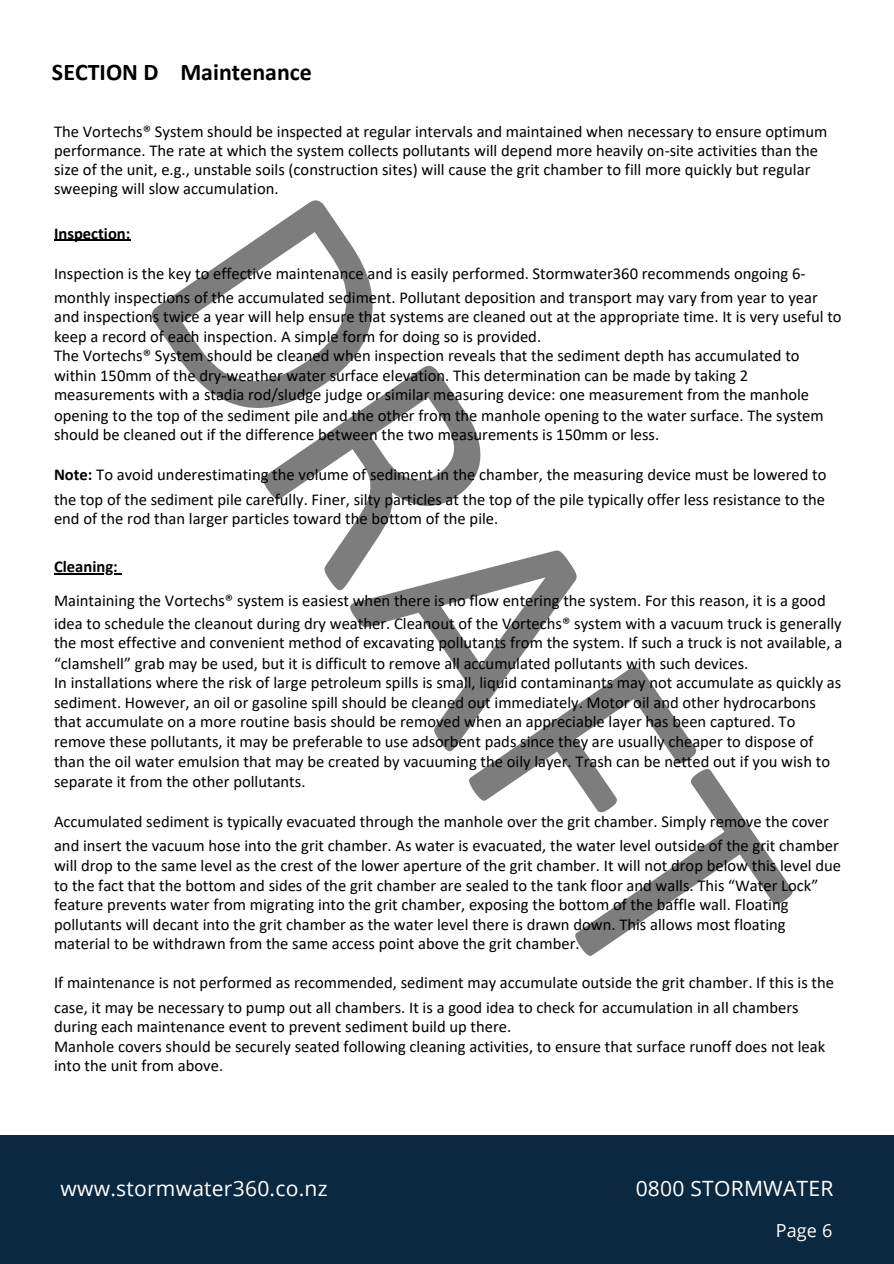
<style>
.page{position:relative;width:894px;height:1264px;background:#fff}
.page>*{position:absolute;margin:0;border:0;box-sizing:border-box;transform-origin:0 0}
.t1{font:325.8px "Calibri";color:#000}
.t2{font:700 24px "Calibri";color:#000}
.t3{font:21px "Open Sans";letter-spacing:.01em;color:#fff}
.t4{font:18px "Open Sans";color:#fff}
.t5{font:16.5px/19.2px "Calibri";color:#000}
.t6{font:700 16.5px "Calibri";color:#000}
.s1{font-weight:700}
</style>
<div class="page">
<hr style="left:54px;top:239px;width:76px;height:2px;background:#000">
<div style="left:0;top:1135px;width:893px;height:128px;background:#0a2840"></div>
<hr style="left:54px;top:573px;width:64px;height:1px;background:#000">
<h3 class="t2" style="left:52px;top:62px;width:261px">SECTION D Maintenance</h3>
<p class="t5" style="left:54px;top:123px;width:774px">The Vortechs® System should be inspected at regular intervals and maintained when necessary to ensure optimum performance. The rate at which the system collects pollutants will depend more heavily on-site activities than the size of the unit, e.g., unstable soils (construction sites) will cause the grit chamber to fill more quickly but regular sweeping will slow accumulation.</p>
<h4 class="t6" style="left:54px;top:227px;width:78px">Inspection:</h4>
<p class="t5" style="left:54px;top:265px;width:752px">Inspection is the key to effective maintenance and is easily performed. Stormwater360 recommends ongoing 6-</p>
<p class="t5" style="left:54px;top:289px;width:765px">monthly inspections of the accumulated sediment. Pollutant deposition and transport may vary from year to year</p>
<p class="t5" style="left:54px;top:308px;width:788px">and inspections twice a year will help ensure that systems are cleaned out at the appropriate time. It is very useful to</p>
<p class="t5" style="left:54px;top:328px;width:488px">keep a record of each inspection. A simple form for doing so is provided.</p>
<p class="t5" style="left:54px;top:347px;width:746px">The Vortechs® System should be cleaned when inspection reveals that the sediment depth has accumulated to</p>
<p class="t5" style="left:54px;top:367px;width:695px">within 150mm of the dry-weather water surface elevation. This determination can be made by taking 2</p>
<p class="t5" style="left:54px;top:387px;width:756px">measurements with a stadia rod/sludge judge or similar measuring device: one measurement from the manhole</p>
<p class="t5" style="left:54px;top:407px;width:770px">opening to the top of the sediment pile and the other from the manhole opening to the water surface. The system</p>
<p class="t5" style="left:54px;top:426px;width:606px">should be cleaned out if the difference between the two measurements is 150mm or less.</p>
<p class="t5" style="left:54px;top:466px;width:773px"><span class="s1">Note:</span> To avoid underestimating the volume of sediment in the chamber, the measuring device must be lowered to</p>
<p class="t5" style="left:54px;top:491px;width:772px">the top of the sediment pile carefully. Finer, silty particles at the top of the pile typically offer less resistance to the</p>
<p class="t5" style="left:54px;top:510px;width:445px">end of the rod than larger particles toward the bottom of the pile.</p>
<h4 class="t6" style="left:54px;top:559px;width:65px">Cleaning:</h4>
<p class="t5" style="left:54px;top:592px;width:773px">Maintaining the Vortechs® system is easiest when there is no flow entering the system. For this reason, it is a good</p>
<p class="t5" style="left:54px;top:615px;width:789px">idea to schedule the cleanout during dry weather. Cleanout of the Vortechs® system with a vacuum truck is generally</p>
<p class="t5" style="left:54px;top:634px;width:789px">the most effective and convenient method of excavating pollutants from the system. If such a truck is not available, a</p>
<p class="t5" style="left:54px;top:655px;width:695px">“clamshell” grab may be used, but it is difficult to remove all accumulated pollutants with such devices.</p>
<p class="t5" style="left:54px;top:674px;width:788px">In installations where the risk of large petroleum spills is small, liquid contaminants may not accumulate as quickly as</p>
<p class="t5" style="left:54px;top:694px;width:763px">sediment. However, an oil or gasoline spill should be cleaned out immediately. Motor oil and other hydrocarbons</p>
<p class="t5" style="left:54px;top:713px;width:742px">that accumulate on a more routine basis should be removed when an appreciable layer has been captured. To</p>
<p class="t5" style="left:54px;top:733px;width:760px">remove these pollutants, it may be preferable to use adsorbent pads since they are usually cheaper to dispose of</p>
<p class="t5" style="left:54px;top:752px;width:777px">than the oil water emulsion that may be created by vacuuming the oily layer. Trash can be netted out if you wish to</p>
<p class="t5" style="left:54px;top:773px;width:253px">separate it from the other pollutants.</p>
<p class="t5" style="left:54px;top:813px;width:776px">Accumulated sediment is typically evacuated through the manhole over the grit chamber. Simply remove the cover</p>
<p class="t5" style="left:54px;top:837px;width:786px">and insert the vacuum hose into the grit chamber. As water is evacuated, the water level outside of the grit chamber</p>
<p class="t5" style="left:54px;top:856px;width:788px">will drop to the same level as the crest of the lower aperture of the grit chamber. It will not drop below this level due</p>
<p class="t5" style="left:54px;top:877px;width:765px">to the fact that the bottom and sides of the grit chamber are sealed to the tank floor and walls. This “Water Lock”</p>
<p class="t5" style="left:54px;top:896px;width:735px">feature prevents water from migrating into the grit chamber, exposing the bottom of the baffle wall. Floating</p>
<p class="t5" style="left:54px;top:916px;width:733px">pollutants will decant into the grit chamber as the water level there is drawn down. This allows most floating</p>
<p class="t5" style="left:54px;top:935px;width:527px">material to be withdrawn from the same access point above the grit chamber.</p>
<p class="t5" style="left:54px;top:974px;width:781px">If maintenance is not performed as recommended, sediment may accumulate outside the grit chamber. If this is the</p>
<p class="t5" style="left:54px;top:998px;width:746px">case, it may be necessary to pump out all chambers. It is a good idea to check for accumulation in all chambers</p>
<p class="t5" style="left:54px;top:1017px;width:458px">during each maintenance event to prevent sediment build up there.</p>
<p class="t5" style="left:54px;top:1038px;width:772px">Manhole covers should be securely seated following cleaning activities, to ensure that surface runoff does not leak</p>
<p class="t5" style="left:54px;top:1057px;width:171px">into the unit from above.</p>
<h1 class="t1" style="left:337px;top:152px;width:875px;rotate:56deg">DRAFT</h1>
<h2 class="t3" style="left:60px;top:1173px;width:268px">www.stormwater360.co.nz</h2>
<h2 class="t3" style="left:635px;top:1173px;width:199px">0800 STORMWATER</h2>
<h1 class="t4" style="left:775px;top:1218px;width:58px">Page 6</h1>
</div>
